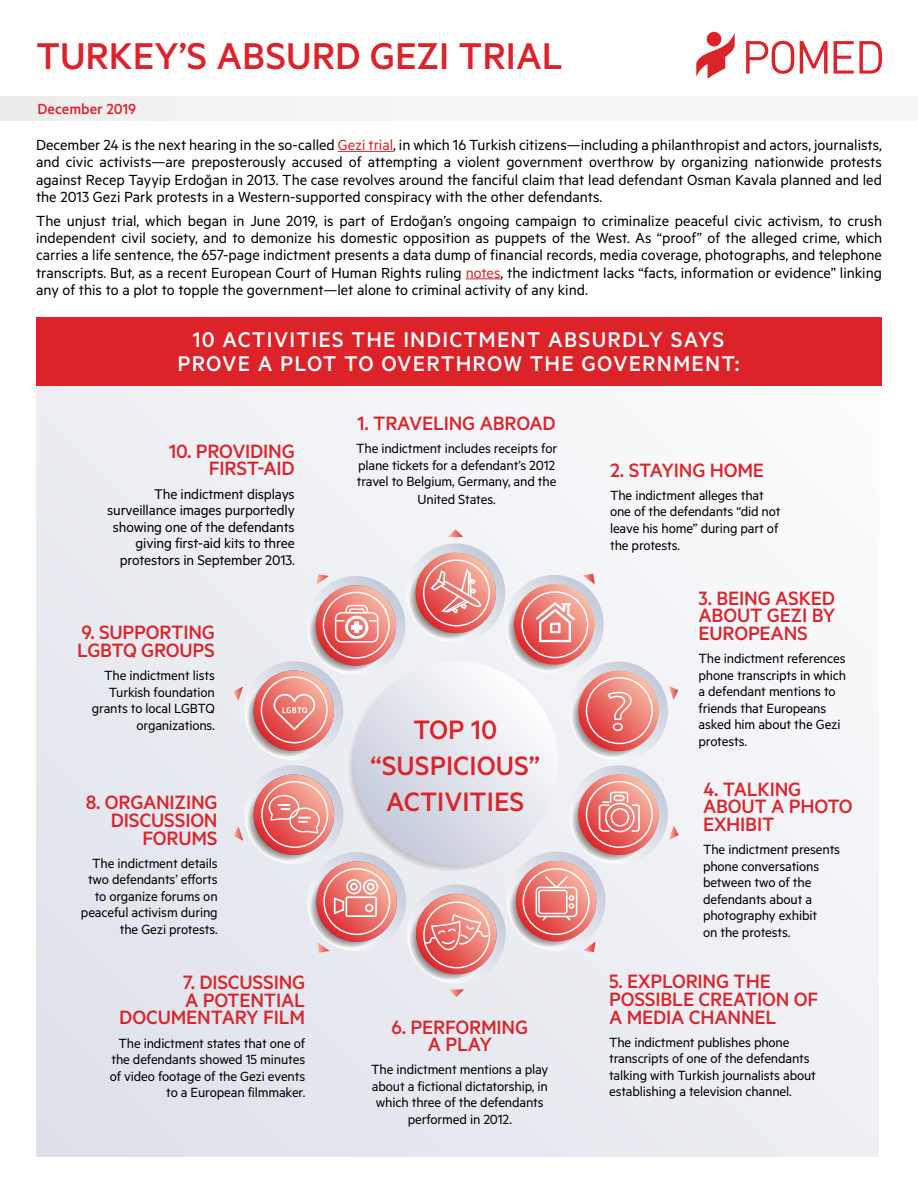
<style>
.page{position:relative;width:918px;height:1188px;background:#fff}
.page>*{position:absolute;margin:0;border:0;box-sizing:border-box;transform-origin:0 0}
.t1{font:500 42px "Metric";color:#dc232a}
.t2{font:500 30px/36px "Metric";color:#dc232a;text-align:center}
.t3{font:500 24px/24px "Metric";letter-spacing:.05em;color:#fff;text-align:center}
.t4{font:500 21.75px/17.5px "Metric";letter-spacing:-.01em;color:#dc232a}
.t5{font:16.5px/17.2px "Metric";color:#000;text-align:justify}
.t6{font:500 16.5px "Metric";color:#dc232a}
.t7{font:15.75px/16.5px "Metric";letter-spacing:-.01em;color:#000;text-align:right}
.t8{font:15px/16.5px "Metric";letter-spacing:-.01em;color:#000}
.s1{color:#dc232a}
.s2{font-style:inherit}
</style>
<div class="page">
<div style="left:36px;top:318px;width:843px;height:838px;background:linear-gradient(to right,#e4e7ee,#f5f6f9)"></div>
<svg style="left:505px;top:575px;width:99px;height:99px;background:#d9dce5"></svg>
<svg style="left:507px;top:590px;width:80px;height:80px"></svg>
<svg style="left:514px;top:584px;width:80px;height:81px"></svg>
<svg style="left:406px;top:543px;width:99px;height:99px;background:#d9dce5"></svg>
<svg style="left:409px;top:558px;width:80px;height:81px"></svg>
<svg style="left:416px;top:553px;width:80px;height:80px"></svg>
<svg style="left:307px;top:852px;width:99px;height:99px;background:#d7dae4"></svg>
<svg style="left:309px;top:867px;width:81px;height:81px"></svg>
<svg style="left:316px;top:862px;width:81px;height:80px"></svg>
<svg style="left:244px;top:765px;width:99px;height:99px;background:#d8dce6"></svg>
<svg style="left:247px;top:780px;width:80px;height:81px"></svg>
<svg style="left:254px;top:774px;width:80px;height:81px"></svg>
<svg style="left:244px;top:661px;width:99px;height:99px;background:#d9dce6"></svg>
<svg style="left:247px;top:676px;width:80px;height:81px"></svg>
<svg style="left:254px;top:670px;width:80px;height:81px"></svg>
<svg style="left:306px;top:576px;width:99px;height:99px"></svg>
<svg style="left:309px;top:591px;width:80px;height:80px"></svg>
<svg style="left:316px;top:585px;width:80px;height:81px"></svg>
<svg style="left:569px;top:662px;width:99px;height:99px;background:#d9dce6"></svg>
<svg style="left:571px;top:676px;width:81px;height:81px"></svg>
<svg style="left:578px;top:671px;width:81px;height:80px"></svg>
<svg style="left:569px;top:765px;width:99px;height:99px;background:#d8dbe4"></svg>
<svg style="left:571px;top:780px;width:81px;height:81px"></svg>
<svg style="left:578px;top:775px;width:81px;height:80px"></svg>
<svg style="left:507px;top:852px;width:99px;height:99px;background:#d9dbe5"></svg>
<svg style="left:509px;top:867px;width:80px;height:80px"></svg>
<svg style="left:516px;top:861px;width:80px;height:80px"></svg>
<svg style="left:407px;top:884px;width:99px;height:99px;background:#d8d9e3"></svg>
<svg style="left:409px;top:899px;width:81px;height:81px"></svg>
<svg style="left:416px;top:894px;width:80px;height:80px"></svg>
<svg style="left:348px;top:665px;width:206px;height:206px;background:#d5d7dc"></svg>
<svg style="left:354px;top:661px;width:204px;height:205px"></svg>
<svg style="left:449px;top:989px;width:15px;height:8px"></svg>
<svg style="left:583px;top:942px;width:12px;height:10px"></svg>
<svg style="left:669px;top:826px;width:10px;height:14px"></svg>
<svg style="left:669px;top:686px;width:9px;height:14px"></svg>
<svg style="left:583px;top:574px;width:12px;height:10px"></svg>
<svg style="left:448px;top:529px;width:15px;height:8px"></svg>
<svg style="left:317px;top:574px;width:12px;height:11px"></svg>
<svg style="left:233px;top:686px;width:10px;height:15px"></svg>
<svg style="left:234px;top:826px;width:9px;height:15px"></svg>
<svg style="left:317px;top:942px;width:12px;height:11px"></svg>
<svg style="left:521px;top:591px;width:67px;height:67px;background:#ec8e88"></svg>
<svg style="left:586px;top:677px;width:67px;height:67px;background:#eb867f"></svg>
<svg style="left:586px;top:781px;width:67px;height:67px;background:#ec8f89"></svg>
<svg style="left:523px;top:868px;width:67px;height:67px;background:#ec8d87"></svg>
<svg style="left:423px;top:901px;width:67px;height:67px;background:#eb8984"></svg>
<svg style="left:323px;top:868px;width:67px;height:67px;background:#eb8d88"></svg>
<svg style="left:261px;top:781px;width:67px;height:67px;background:#eb8a84"></svg>
<svg style="left:323px;top:592px;width:67px;height:67px;background:#ec918b"></svg>
<svg style="left:423px;top:559px;width:67px;height:67px;background:#ec8f89"></svg>
<svg style="left:261px;top:676px;width:67px;height:67px;background:#eb8983"></svg>
<svg style="left:746px;top:41px;width:48px;height:33px"></svg>
<svg style="left:800px;top:41px;width:28px;height:33px"></svg>
<svg style="left:834px;top:41px;width:48px;height:33px"></svg>
<svg style="left:696px;top:32px;width:39px;height:47px"></svg>
<hr style="left:338px;top:151px;width:55px;height:1px;background:#dc232a">
<hr style="left:466px;top:279px;width:35px;height:1px;background:#dc232a">
<div style="left:36px;top:317px;width:846px;height:69px;background:#dc232a"></div>
<h1 class="t1" style="left:36px;top:32px;width:528px">TURKEY’S ABSURD GEZI TRIAL</h1>
<p class="t6" style="left:38px;top:99px;width:100px">December 2019</p>
<p class="t5" style="left:36px;top:136px;width:848px">December 24 is the next hearing in the so-called <span class="s1">Gezi trial</span>, in which 16 Turkish citizens—including a philanthropist and actors, journalists, and civic activists—are preposterously accused of attempting a violent government overthrow by organizing nationwide protests against Recep Tayyip Erdoğan in 2013. The case revolves around the fanciful claim that lead defendant Osman Kavala planned and led the 2013 Gezi Park protests in a Western-supported conspiracy with the other defendants.</p>
<p class="t5" style="left:36px;top:212px;width:848px">The unjust trial, which began in June 2019, is part of Erdoğan’s ongoing campaign to criminalize peaceful civic activism, to crush independent civil society, and to demonize his domestic opposition as puppets of the West. As “proof” of the alleged crime, which carries a life sentence, the 657-page indictment presents a data dump of financial records, media coverage, photographs, and telephone transcripts. But, as a recent European Court of Human Rights ruling <span class="s1">notes</span>, the indictment lacks “facts, information or evidence” linking any of this to a plot to topple the government—let alone to criminal activity of any kind.</p>
<h3 class="t3" style="left:178px;top:327px;width:564px">10 ACTIVITIES THE INDICTMENT ABSURDLY SAYS<br>PROVE A PLOT TO OVERTHROW THE GOVERNMENT:</h3>
<h3 class="t4" style="left:169px;top:442px;width:127px;text-align:right"><span class="s2">10.</span> PROVIDING<br>FIRST-AID</h3>
<p class="t7" style="left:107px;top:485px;width:189px">The indictment displays surveillance images purportedly showing one of the defendants giving first-aid kits to three protestors in September 2013.</p>
<h3 class="t4" style="left:77px;top:623px;width:139px"><span class="s2">9.</span> SUPPORTING<br>LGBTQ GROUPS</h3>
<p class="t8" style="left:92px;top:667px;width:125px;text-align:right">The indictment lists<br>Turkish foundation grants to local LGBTQ organizations.</p>
<h3 class="t4" style="left:86px;top:793px;width:133px;text-align:right"><span class="s2">8.</span> ORGANIZING<br>DISCUSSION<br>FORUMS</h3>
<p class="t8" style="left:81px;top:854px;width:138px;text-align:right">The indictment details two defendants’ efforts to organize forums on peaceful activism during the Gezi protests.</p>
<h3 class="t4" style="left:119px;top:973px;width:187px;text-align:right"><span class="s2">7.</span> DISCUSSING<br>A POTENTIAL<br>DOCUMENTARY FILM</h3>
<p class="t8" style="left:110px;top:1034px;width:197px;text-align:right">The indictment states that one of the defendants showed 15 minutes of video footage of the Gezi events to a European filmmaker.</p>
<h3 class="t4" style="left:358px;top:414px;width:200px"><span class="s2">1.</span> TRAVELING ABROAD</h3>
<p class="t8" style="left:356px;top:440px;width:203px;text-align:center">The indictment includes receipts for plane tickets for a defendant’s 2012 travel to Belgium, Germany, and the<br>United States.</p>
<h2 class="t2" style="left:370px;top:711px;width:171px">TOP 10 “SUSPICIOUS”<br>ACTIVITIES</h2>
<h3 class="t4" style="left:392px;top:1017px;width:138px;text-align:center"><span class="s2">6.</span> PERFORMING<br>A PLAY</h3>
<p class="t8" style="left:371px;top:1061px;width:179px;text-align:center">The indictment mentions a play about a fictional dictatorship, in which three of the defendants performed in 2012.</p>
<h3 class="t4" style="left:610px;top:460px;width:156px"><span class="s2">2.</span> STAYING HOME</h3>
<p class="t8" style="left:610px;top:486px;width:172px">The indictment alleges that one of the defendants “did not leave his home” during part of the protests.</p>
<h3 class="t4" style="left:699px;top:588px;width:138px;text-align:justify"><span class="s2">3.</span> BEING ASKED ABOUT GEZI BY EUROPEANS</h3>
<p class="t8" style="left:699px;top:650px;width:149px">The indictment references phone transcripts in which a defendant mentions to friends that Europeans asked him about the Gezi protests.</p>
<h3 class="t4" style="left:703px;top:779px;width:151px"><span class="s2">4.</span> TALKING<br>ABOUT A PHOTO<br>EXHIBIT</h3>
<p class="t8" style="left:703px;top:841px;width:139px">The indictment presents phone conversations between two of the defendants about a photography exhibit<br>on the protests.</p>
<h3 class="t4" style="left:609px;top:972px;width:211px"><span class="s2">5.</span> EXPLORING THE<br>POSSIBLE CREATION OF<br>A MEDIA CHANNEL</h3>
<p class="t8" style="left:609px;top:1033px;width:208px">The indictment publishes phone transcripts of one of the defendants talking with Turkish journalists about establishing a television channel.</p>
</div>
